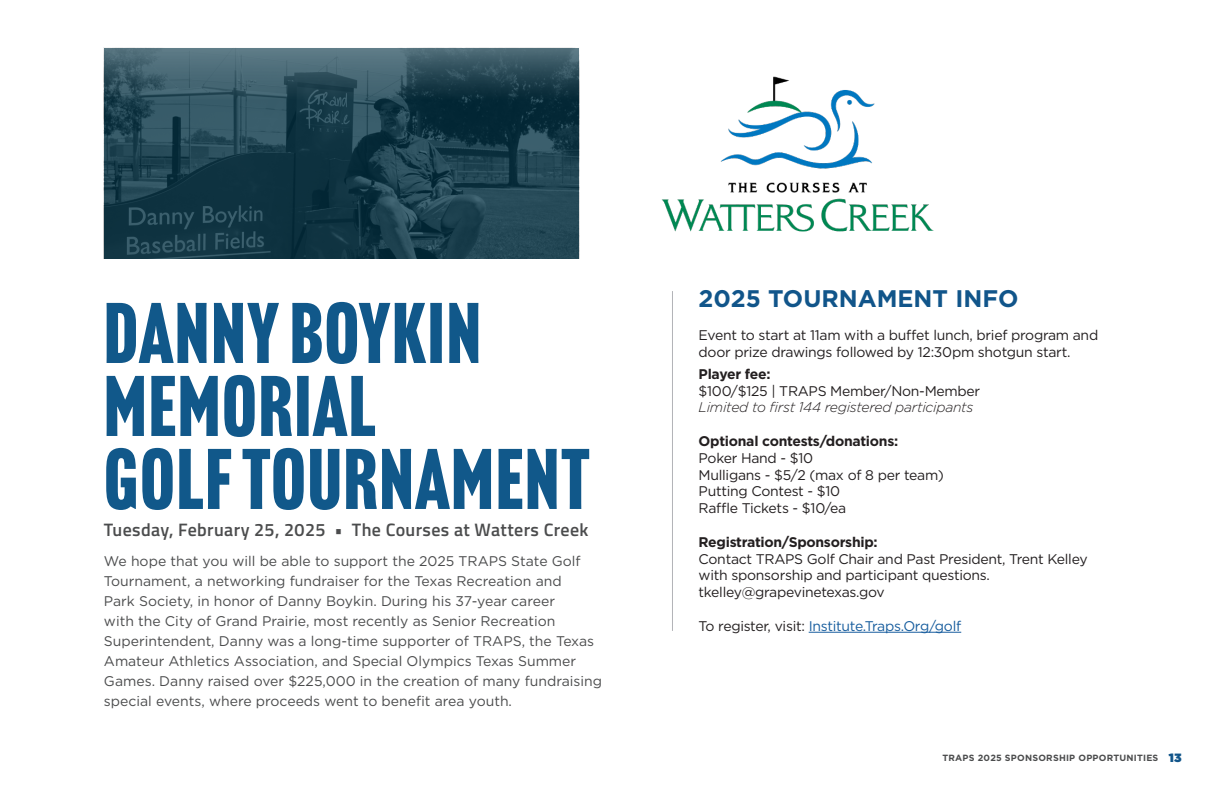
<style>
.page{position:relative;width:1224px;height:792px;background:#fff}
.page>*{position:absolute;margin:0;border:0;box-sizing:border-box;transform-origin:0 0}
.LoremIpsum{font:84px/73px "Headline Gothic ATF";letter-spacing:.02em;color:#11588a}
.LoremIpsum-2{font:700 24px "Gotham";color:#11558a}
.LoremIpsum-3{font:600 18px "Titillium Web";letter-spacing:.02em;color:#4b4c4d}
.LoremIpsum-4{font:14px/20px "Gotham";color:#4b4c4d}
.LoremIpsum-5{font:14px/16.8px "Gotham";letter-spacing:-.02em;color:#231f20}
.LoremIpsum-6{font:700 14px "Gotham";letter-spacing:-.02em;color:#231f20}
.t1{font:14px "Gotham";letter-spacing:-.02em;color:#175d9e}
.t2{font:italic 300 14px "Gotham";letter-spacing:-.02em;color:#231f20}
.t3{font:700 9px "Gotham";letter-spacing:.025em;color:#4b4c4d}
.s1{color:#231f20}
.s2{font-weight:900;font-size:12px;color:#11558a}
</style>
<div class="page">
<img style="left:104px;top:48px;width:475px;height:211px">
<hr style="left:809px;top:632px;width:152px;height:1px;background:#175d9e">
<img style="left:661px;top:76px;width:273px;height:156px">
<hr style="left:672px;top:291px;width:1px;height:340px;background:#b2b3b7">
<p class="LoremIpsum" style="left:104px;top:298px;width:488px">DANNY BOYKIN<br>MEMORIAL<br>GOLF TOURNAMENT</p>
<p class="LoremIpsum-3" style="left:104px;top:516px;width:486px">Tuesday, February 25, 2025 • The Courses at Watters Creek</p>
<p class="LoremIpsum-4" style="left:104px;top:551px;width:500px">We hope that you will be able to support the 2025 TRAPS State Golf Tournament, a networking fundraiser for the Texas Recreation and<br>Park Society, in honor of Danny Boykin. During his 37-year career<br>with the City of Grand Prairie, most recently as Senior Recreation Superintendent, Danny was a long-time supporter of TRAPS, the Texas Amateur Athletics Association, and Special Olympics Texas Summer Games. Danny raised over $225,000 in the creation of many fundraising special events, where proceeds went to benefit area youth.</p>
<p class="LoremIpsum-2" style="left:699px;top:282px;width:321px">2025 TOURNAMENT INFO</p>
<p class="LoremIpsum-5" style="left:699px;top:327px;width:401px">Event to start at 11am with a buffet lunch, brief program and door prize drawings followed by 12:30pm shotgun start.</p>
<p class="LoremIpsum-6" style="left:699px;top:365px;width:73px">Player fee:</p>
<p class="LoremIpsum-5" style="left:699px;top:382px;width:283px">$100/$125 | TRAPS Member/Non-Member</p>
<p class="t2" style="left:699px;top:399px;width:276px">Limited to first 144 registered participants</p>
<p class="LoremIpsum-6" style="left:699px;top:432px;width:201px">Optional contests/donations:</p>
<p class="LoremIpsum-5" style="left:699px;top:449px;width:116px">Poker Hand - $10</p>
<p class="LoremIpsum-5" style="left:699px;top:466px;width:247px">Mulligans - $5/2 (max of 8 per team)</p>
<p class="LoremIpsum-5" style="left:699px;top:483px;width:143px">Putting Contest - $10</p>
<p class="LoremIpsum-5" style="left:699px;top:500px;width:149px">Raffle Tickets - $10/ea</p>
<p class="LoremIpsum-6" style="left:699px;top:533px;width:181px">Registration/Sponsorship:</p>
<p class="LoremIpsum-5" style="left:699px;top:550px;width:391px">Contact TRAPS Golf Chair and Past President, Trent Kelley with sponsorship and participant questions. tkelley@grapevinetexas.gov</p>
<p class="t1" style="left:699px;top:617px;width:264px"><span class="s1">To register, visit:</span> Institute.Traps.Org/golf</p>
<p class="t3" style="left:943px;top:752px;width:241px">TRAPS 2025 SPONSORSHIP OPPORTUNITIES <span class="s2">13</span></p>
</div>
